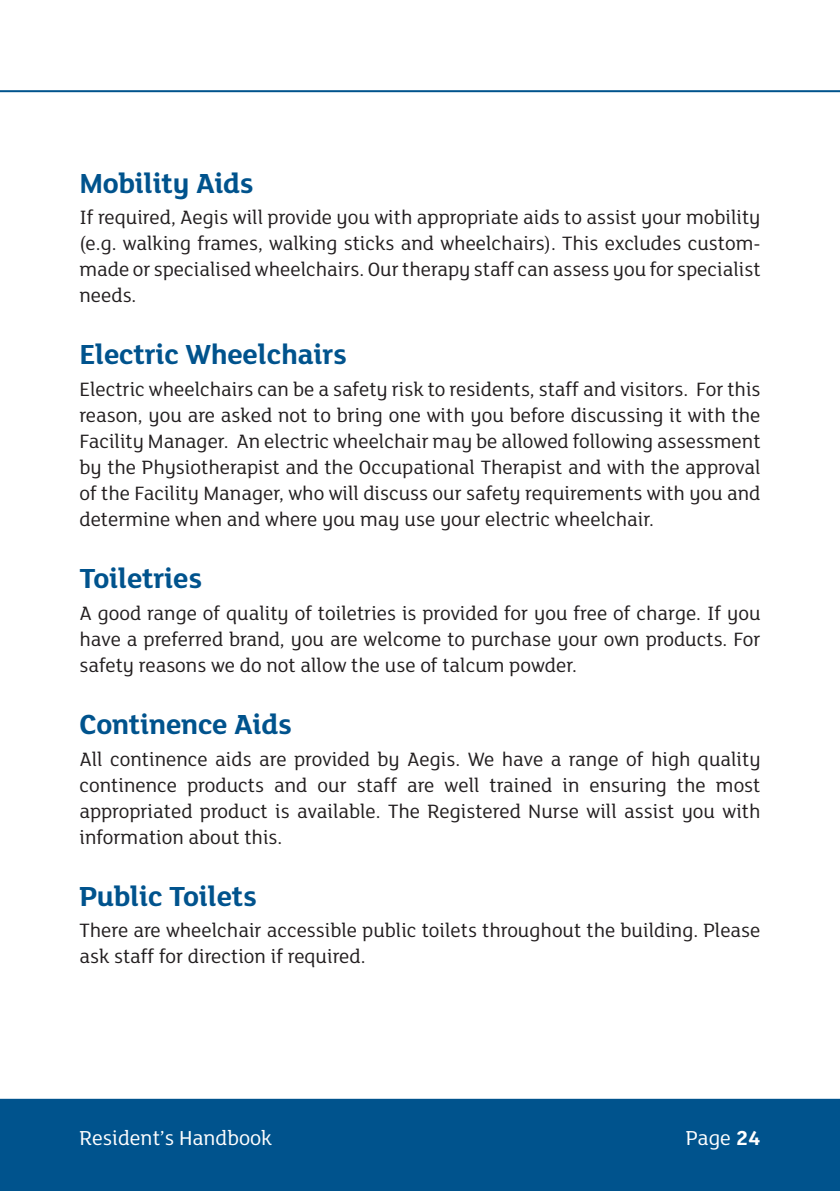
<style>
.page{position:relative;width:840px;height:1191px;background:#fff}
.page>*{position:absolute;margin:0;border:0;box-sizing:border-box;transform-origin:0 0}
.Sub_Heads{font:700 30px "FS Lola";letter-spacing:-.01em;color:#00538d}
.t1{font:22px "FS Lola";color:#fff}
.Body{font:21px/26px "FS Lola";color:#231f20;text-align:justify}
.s1{font-weight:700}
</style>
<div class="page">
<div style="left:0;top:1099px;width:839px;height:92px;background:#00538d"></div>
<hr style="left:0;top:90px;width:839px;height:2px;background:#00538d">
<hr style="left:0;top:1098px;width:839px;height:2px;background:#00538d">
<p class="Sub_Heads" style="left:79px;top:162px;width:176px">Mobility Aids</p>
<p class="Body" style="left:79px;top:204px;width:682px">If required, Aegis will provide you with appropriate aids to assist your mobility (e.g. walking frames, walking sticks and wheelchairs). This excludes custom&shy;made or specialised wheelchairs. Our therapy staff can assess you for specialist needs.</p>
<p class="Sub_Heads" style="left:79px;top:334px;width:269px">Electric Wheelchairs</p>
<p class="Body" style="left:79px;top:375px;width:682px">Electric wheelchairs can be a safety risk to residents, staff and visitors. For this reason, you are asked not to bring one with you before discussing it with the Facility Manager. An electric wheelchair may be allowed following assessment by the Physiotherapist and the Occupational Therapist and with the approval of the Facility Manager, who will discuss our safety requirements with you and determine when and where you may use your electric wheelchair.</p>
<p class="Sub_Heads" style="left:79px;top:558px;width:124px">Toiletries</p>
<p class="Body" style="left:79px;top:599px;width:682px">A good range of quality of toiletries is provided for you free of charge. If you have a preferred brand, you are welcome to purchase your own products. For safety reasons we do not allow the use of talcum powder.</p>
<p class="Sub_Heads" style="left:79px;top:703px;width:214px">Continence Aids</p>
<p class="Body" style="left:79px;top:745px;width:682px">All continence aids are provided by Aegis. We have a range of high quality continence products and our staff are well trained in ensuring the most appropriated product is available. The Registered Nurse will assist you with information about this.</p>
<p class="Sub_Heads" style="left:79px;top:875px;width:179px">Public Toilets</p>
<p class="Body" style="left:79px;top:916px;width:682px">There are wheelchair accessible public toilets throughout the building. Please ask staff for direction if required.</p>
<p class="t1" style="left:79px;top:1123px;width:194px">Resident’s Handbook</p>
<p class="t1" style="left:685px;top:1123px;width:76px">Page <span class="s1">24</span></p>
</div>
